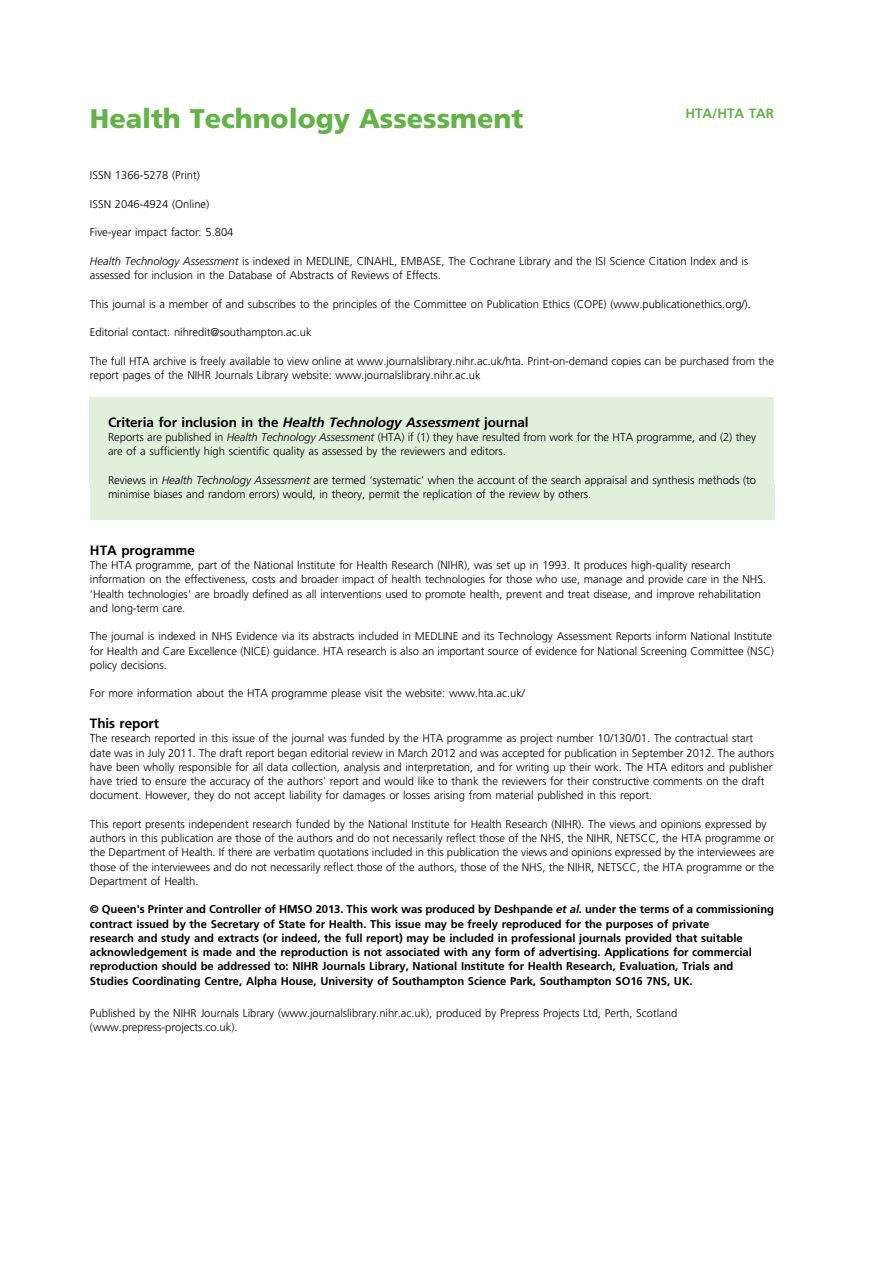
<style>
.page{position:relative;width:893px;height:1263px;background:#fff}
.page>*{position:absolute;margin:0;border:0;box-sizing:border-box;transform-origin:0 0}
.t1{font:27px "Adv TT20 abcef 8.B";color:#62b446}
.t2{font:13.5px "Adv TT6 c 1 def 61.B";color:#000}
.t3{font:13.5px "Adv TT6 c 1 def 61.B";color:#62b446}
.t4{font:11.25px/14.2px "Adv T Tebabd 7 da";color:#000}
.t5{font:11.25px/14.2px "Adv TT6 c 1 def 61.B";color:#000}
.s1{font-family:"Adv TT49 bbc 31 f.I"}
.s2{font-family:"Adv TT1 a 8 a 9 c 4 a.BI"}
.s3{font-style:inherit}
.s4{font-family:"Adv T Tebabd 7 da+fb"}
</style>
<div class="page">
<div style="left:90px;top:397px;width:684px;height:87px;background:#e1f0db"></div>
<div style="left:90px;top:484px;width:684px;height:36px;background:#e1f0db"></div>
<h1 class="t1" style="left:90px;top:108px;width:435px">Health Technology Assessment</h1>
<p class="t3" style="left:685px;top:108px;width:90px">HTA/HTA TAR</p>
<p class="t4" style="left:90px;top:169px;width:111px">ISSN 1366-5278 (Print)</p>
<p class="t4" style="left:90px;top:198px;width:121px">ISSN 2046-4924 (Online)</p>
<p class="t4" style="left:90px;top:226px;width:145px">Five-year impact factor: 5.804</p>
<p class="t4" style="left:90px;top:255px;width:660px"><span class="s1">Health Technology Assessment</span> is indexed in MEDLINE, CINAHL, EMBASE, The Cochrane Library and the ISI Science Citation Index and is assessed for inclusion in the Database of Abstracts of Reviews of Effects.</p>
<p class="t4" style="left:90px;top:297px;width:662px">This journal is a member of and subscribes to the principles of the Committee on Publication Ethics (COPE) (www.publicationethics.org/).</p>
<p class="t4" style="left:90px;top:326px;width:223px">Editorial contact: nihredit@southampton.ac.uk</p>
<p class="t4" style="left:90px;top:354px;width:685px">The full HTA archive is freely available to view online at www.journalslibrary.nihr.ac.uk/hta. Print-on-demand copies can be purchased from the report pages of the NIHR Journals Library website: www.journalslibrary.nihr.ac.uk</p>
<p class="t2" style="left:108px;top:417px;width:422px">Criteria for inclusion in the <span class="s2">Health Technology Assessment</span> journal</p>
<p class="t4" style="left:108px;top:431px;width:649px">Reports are published in <span class="s1">Health Technology Assessment</span> (HTA) if (1) they have resulted from work for the HTA programme, and (2) they are of a sufficiently high scientific quality as assessed by the reviewers and editors.</p>
<p class="t4" style="left:108px;top:474px;width:649px">Reviews in <span class="s1">Health Technology Assessment</span> are termed <span class="s3">‘</span>systematic<span class="s3">’</span> when the account of the search appraisal and synthesis methods (to minimise biases and random errors) would, in theory, permit the replication of the review by others.</p>
<p class="t2" style="left:90px;top:545px;width:107px">HTA programme</p>
<p class="t4" style="left:90px;top:559px;width:678px">The HTA programme, part of the National Institute for Health Research (NIHR), was set up in 1993. It produces high-quality research information on the effectiveness, costs and broader impact of health technologies for those who use, manage and provide care in the NHS. <span class="s3">‘</span>Health technologies<span class="s3">’</span> are broadly defined as all interventions used to promote health, prevent and treat disease, and improve rehabilitation and long-term care.</p>
<p class="t4" style="left:90px;top:630px;width:685px">The journal is indexed in NHS Evidence via its abstracts included in MEDLINE and its Technology Assessment Reports inform National Institute for Health and Care Excellence (NICE) guidance. HTA research is also an important source of evidence for National Screening Committee (NSC) policy decisions.</p>
<p class="t4" style="left:90px;top:687px;width:436px">For more information about the HTA programme please visit the website: www.hta.ac.uk/</p>
<p class="t2" style="left:90px;top:718px;width:71px">This report</p>
<p class="t4" style="left:90px;top:732px;width:686px">The research reported in this issue of the journal was funded by the HTA programme as project number 10/130/01. The contractual start date was in July 2011. The draft report began editorial review in March 2012 and was accepted for publication in September 2012. The authors have been wholly responsible for all data collection, analysis and interpretation, and for writing up their work. The HTA editors and publisher have tried to ensure the accuracy of the authors' report and would like to thank the reviewers for their constructive comments on the draft document. However, they do not accept liability for damages or losses arising from material published in this report.</p>
<p class="t4" style="left:90px;top:818px;width:686px">This report presents independent research funded by the National Institute for Health Research (NIHR). The views and opinions expressed by authors in this publication are those of the authors and do not necessarily re<span class="s4">fl</span>ect those of the NHS, the NIHR, NETSCC, the HTA programme or the Department of Health. If there are verbatim quotations included in this publication the views and opinions expressed by the interviewees are those of the interviewees and do not necessarily re<span class="s4">fl</span>ect those of the authors, those of the NHS, the NIHR, NETSCC, the HTA programme or the Department of Health.</p>
<p class="t5" style="left:90px;top:903px;width:685px">© Queen's Printer and Controller of HMSO 2013. This work was produced by Deshpande <span class="s2">et al.</span> under the terms of a commissioning contract issued by the Secretary of State for Health. This issue may be freely reproduced for the purposes of private<br>research and study and extracts (or indeed, the full report) may be included in professional journals provided that suitable acknowledgement is made and the reproduction is not associated with any form of advertising. Applications for commercial reproduction should be addressed to: NIHR Journals Library, National Institute for Health Research, Evaluation, Trials and Studies Coordinating Centre, Alpha House, University of Southampton Science Park, Southampton SO16 7NS, UK.</p>
<p class="t4" style="left:90px;top:1007px;width:589px">Published by the NIHR Journals Library (www.journalslibrary.nihr.ac.uk), produced by Prepress Projects Ltd, Perth, Scotland (www.prepress-projects.co.uk).</p>
</div>
